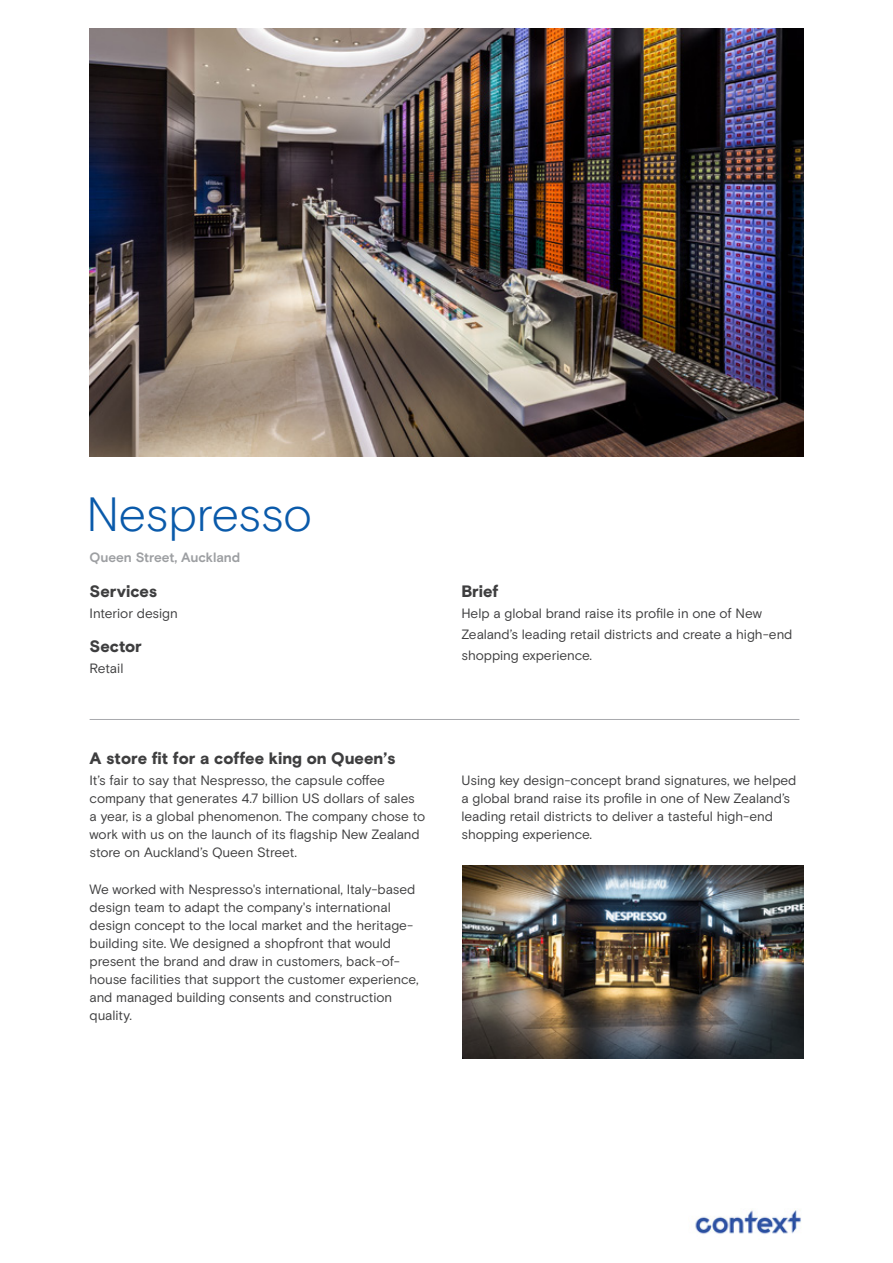
<style>
.page{position:relative;width:893px;height:1263px;background:#fff}
.page>*{position:absolute;margin:0;border:0;box-sizing:border-box;transform-origin:0 0}
.Name{font:300 48px "Basis Grotesque Pro";letter-spacing:-.01em;color:#0a5aaa}
.Body_copy{font:900 16.5px "Basis Black+Macrons";color:#3e3e3f}
.Body_copy-2{font:900 16.5px "Basis Grotesque Pro";color:#3e3e3f}
.Streamer_-_thin_larg{font:13.5px/18px "Basis Grotesque Pro";letter-spacing:-.01em;color:#3e3e3f}
.Body_copy-3{font:13.5px/21px "Basis Grotesque Pro";letter-spacing:-.005em;color:#3e3e3f}
.Body_copy-4{font:700 13.5px "Basis Grotesque Pro";letter-spacing:-.01em;color:#9d9fa2}
</style>
<div class="page">
<img style="left:90px;top:29px;width:713px;height:427px">
<img style="left:695px;top:1209px;width:106px;height:25px">
<hr style="left:90px;top:719px;width:709px;height:1px;background:#a8a9ad">
<img style="left:462px;top:865px;width:341px;height:194px">
<p class="Name" style="left:87px;top:486px;width:227px">Nespresso</p>
<p class="Body_copy-4" style="left:90px;top:549px;width:152px">Queen Street, Auckland</p>
<p class="Body_copy-2" style="left:90px;top:581px;width:69px">Services</p>
<p class="Body_copy-3" style="left:90px;top:603px;width:90px">Interior design</p>
<p class="Body_copy-2" style="left:90px;top:636px;width:54px">Sector</p>
<p class="Body_copy-3" style="left:90px;top:658px;width:35px">Retail</p>
<p class="Body_copy" style="left:90px;top:744px;width:307px">A store fit for a coffee king on Queen’s</p>
<p class="Streamer_-_thin_larg" style="left:90px;top:772px;width:337px">It’s fair to say that Nespresso, the capsule coffee company that generates 4.7 billion US dollars of sales a year, is a global phenomenon. The company chose to work with us on the launch of its flagship New Zealand store on Auckland’s Queen Street.</p>
<p class="Streamer_-_thin_larg" style="left:90px;top:880px;width:330px">We worked with Nespresso's international, Italy-based design team to adapt the company's international design concept to the local market and the heritage&shy;building site. We designed a shopfront that would present the brand and draw in customers, back-of&shy;house facilities that support the customer experience, and managed building consents and construction quality.</p>
<p class="Body_copy-2" style="left:461px;top:581px;width:38px">Brief</p>
<p class="Body_copy-3" style="left:461px;top:603px;width:333px">Help a global brand raise its profile in one of New<br>Zealand’s leading retail districts and create a high-end shopping experience.</p>
<p class="Streamer_-_thin_larg" style="left:461px;top:772px;width:337px">Using key design-concept brand signatures, we helped a global brand raise its profile in one of New Zealand’s leading retail districts to deliver a tasteful high-end shopping experience.</p>
</div>
